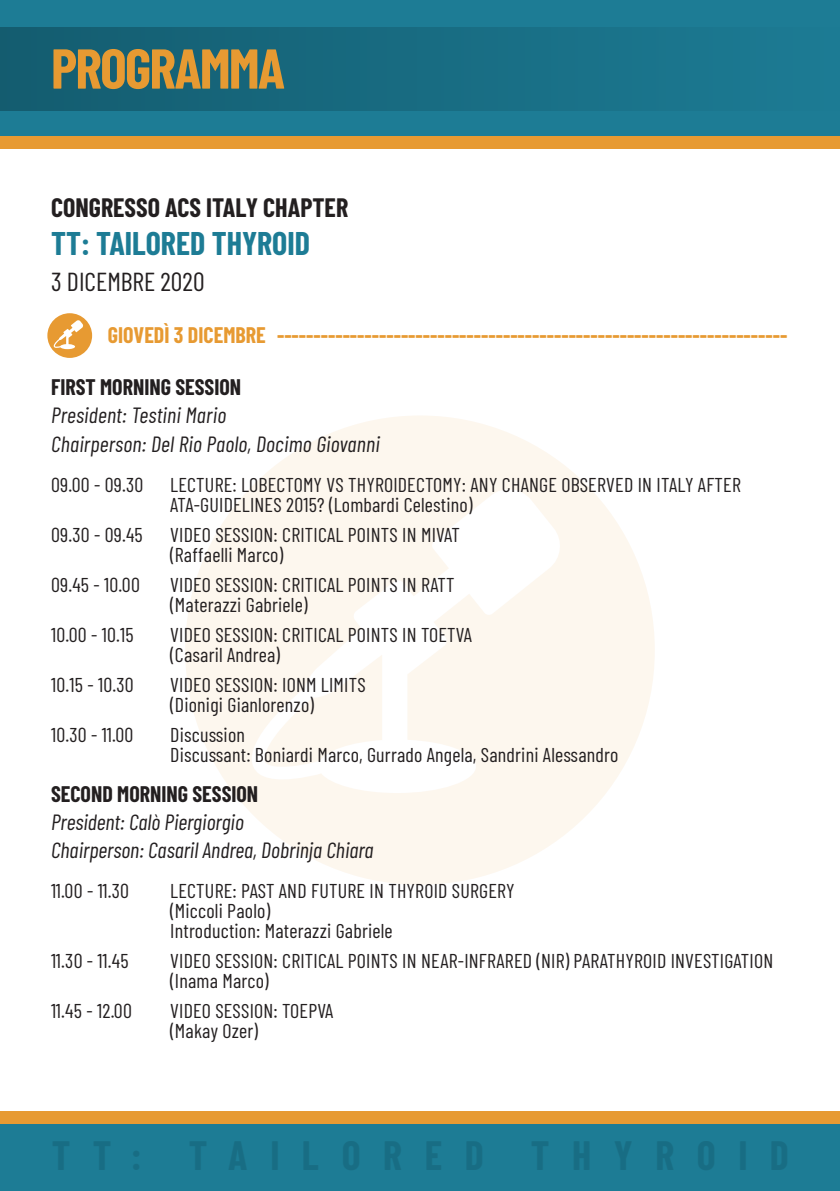
<style>
.page{position:relative;width:840px;height:1191px;background:#fff}
.page>*{position:absolute;margin:0;border:0;box-sizing:border-box;transform-origin:0 0}
.t1{font:700 56px "Barlow Condensed";letter-spacing:-.03em;color:#e79a32}
.t2{font:700 32px "Barlow Condensed";color:#1d7c95}
.t3{font:700 26px "Barlow Condensed";color:#231f20}
.t4{font:26px "Barlow Condensed";color:#231f20}
.t5{font:italic 22px "Barlow Condensed";color:#231f20}
.t6{font:700 22px "Barlow Condensed";color:#e79a32}
.t7{font:700 22px "Barlow Condensed";color:#231f20}
.t8{font:20px/20px "Barlow Condensed";letter-spacing:.01em;color:#231f20}
</style>
<div class="page">
<div style="left:185px;top:415px;width:469px;height:469px;background:#fdf7ee;border-radius:50%"></div>
<svg style="left:252px;top:489px;width:308px;height:304px"></svg>
<div style="left:0;top:0;width:839px;height:137px;background:#1d7c95"></div>
<div style="left:0;top:27px;width:839px;height:84px;background:linear-gradient(to right,#145c6f,#1c7b94)"></div>
<div style="left:0;top:137px;width:839px;height:12px;background:#e79a32"></div>
<div style="left:0;top:1111px;width:839px;height:80px;background:#1d7c95"></div>
<div style="left:0;top:1111px;width:839px;height:12px;background:#e79a32"></div>
<div style="left:47px;top:313px;width:45px;height:45px;background:#e79a32;border-radius:50%"></div>
<svg style="left:54px;top:320px;width:29px;height:29px"></svg>
<p class="t1" style="left:51px;top:29px;width:235px">PROGRAMMA</p>
<p class="t3" style="left:51px;top:190px;width:298px">CONGRESSO ACS ITALY CHAPTER</p>
<p class="t2" style="left:51px;top:221px;width:260px">TT: TAILORED THYROID</p>
<p class="t4" style="left:51px;top:263px;width:155px">3 DICEMBRE 2020</p>
<p class="t6" style="left:108px;top:320px;width:680px">GIOVEDÌ 3 DICEMBRE ----------------------------------------------------------------------</p>
<p class="t7" style="left:51px;top:372px;width:191px">FIRST MORNING SESSION</p>
<p class="t5" style="left:51px;top:400px;width:176px">President: Testini Mario</p>
<p class="t5" style="left:51px;top:428px;width:330px">Chairperson: Del Rio Paolo, Docimo Giovanni</p>
<p class="t8" style="left:51px;top:473px;width:94px">09.00 - 09.30</p>
<p class="t8" style="left:170px;top:473px;width:572px">LECTURE: LOBECTOMY VS THYROIDECTOMY: ANY CHANGE OBSERVED IN ITALY AFTER</p>
<p class="t8" style="left:170px;top:493px;width:303px">ATA-GUIDELINES 2015? (Lombardi Celestino)</p>
<p class="t8" style="left:51px;top:523px;width:93px">09.30 - 09.45</p>
<p class="t8" style="left:170px;top:523px;width:291px">VIDEO SESSION: CRITICAL POINTS IN MIVAT</p>
<p class="t8" style="left:170px;top:543px;width:114px">(Raffaelli Marco)</p>
<p class="t8" style="left:51px;top:573px;width:90px">09.45 - 10.00</p>
<p class="t8" style="left:170px;top:573px;width:286px">VIDEO SESSION: CRITICAL POINTS IN RATT</p>
<p class="t8" style="left:170px;top:593px;width:139px">(Materazzi Gabriele)</p>
<p class="t8" style="left:51px;top:623px;width:84px">10.00 - 10.15</p>
<p class="t8" style="left:170px;top:623px;width:303px">VIDEO SESSION: CRITICAL POINTS IN TOETVA</p>
<p class="t8" style="left:170px;top:643px;width:111px">(Casaril Andrea)</p>
<p class="t8" style="left:51px;top:673px;width:84px">10.15 - 10.30</p>
<p class="t8" style="left:170px;top:673px;width:197px">VIDEO SESSION: IONM LIMITS</p>
<p class="t8" style="left:170px;top:693px;width:145px">(Dionigi Gianlorenzo)</p>
<p class="t8" style="left:51px;top:723px;width:84px">10.30 - 11.00</p>
<p class="t8" style="left:170px;top:723px;width:76px">Discussion</p>
<p class="t8" style="left:170px;top:743px;width:449px">Discussant: Boniardi Marco, Gurrado Angela, Sandrini Alessandro</p>
<p class="t7" style="left:51px;top:778px;width:208px">SECOND MORNING SESSION</p>
<p class="t5" style="left:51px;top:806px;width:194px">President: Calò Piergiorgio</p>
<p class="t5" style="left:51px;top:834px;width:324px">Chairperson: Casaril Andrea, Dobrinja Chiara</p>
<p class="t8" style="left:51px;top:879px;width:80px">11.00 - 11.30</p>
<p class="t8" style="left:170px;top:879px;width:345px">LECTURE: PAST AND FUTURE IN THYROID SURGERY</p>
<p class="t8" style="left:170px;top:899px;width:101px">(Miccoli Paolo)</p>
<p class="t8" style="left:170px;top:919px;width:224px">Introduction: Materazzi Gabriele</p>
<p class="t8" style="left:51px;top:949px;width:79px">11.30 - 11.45</p>
<p class="t8" style="left:170px;top:949px;width:604px">VIDEO SESSION: CRITICAL POINTS IN NEAR-INFRARED (NIR) PARATHYROID INVESTIGATION (Inama Marco)</p>
<p class="t8" style="left:51px;top:999px;width:82px">11.45 - 12.00</p>
<p class="t8" style="left:170px;top:999px;width:165px">VIDEO SESSION: TOEPVA</p>
<p class="t8" style="left:170px;top:1019px;width:89px">(Makay Ozer)</p>
</div>
